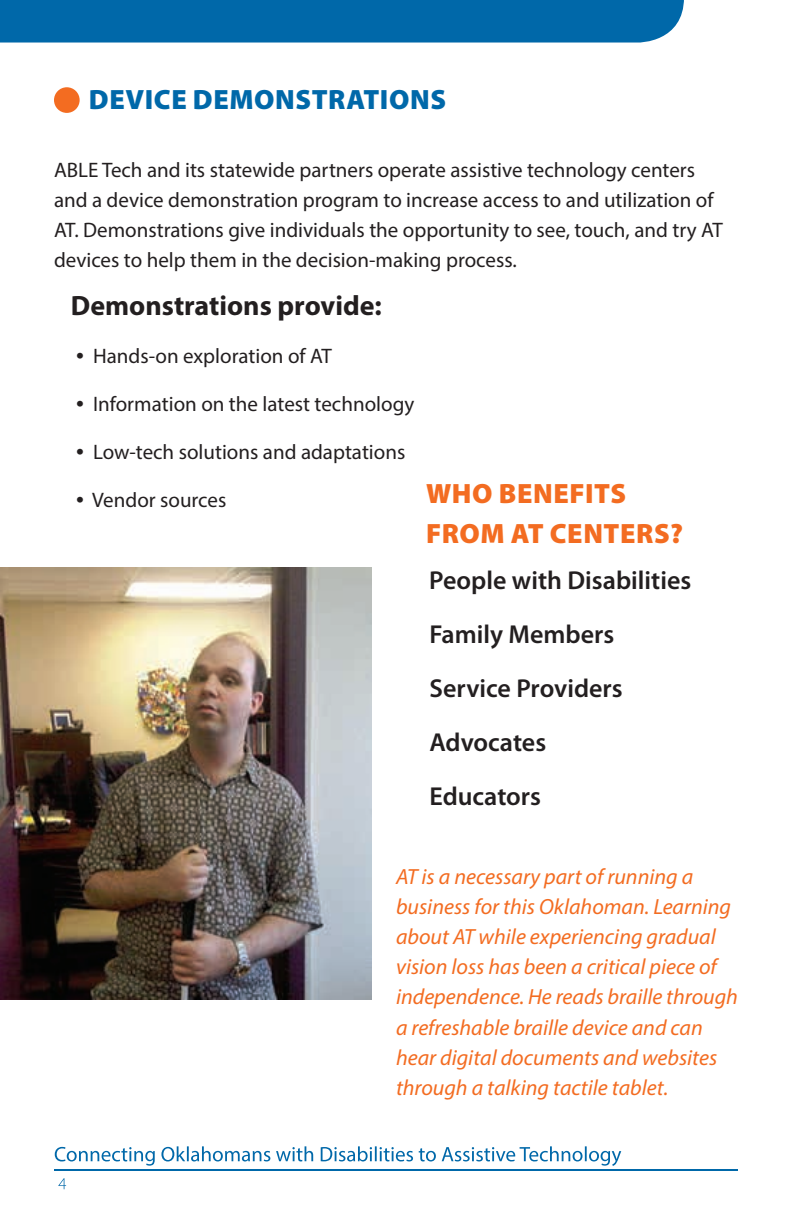
<style>
.page{position:relative;width:792px;height:1224px;background:#fff}
.page>*{position:absolute;margin:0;border:0;box-sizing:border-box;transform-origin:0 0}
.t1{font:900 28px/40px "Myriad Pro";letter-spacing:.02em;color:#f36c21}
.t2{font:700 28px "Myriad Pro";color:#231f20}
.t3{font:900 28px "Myriad Pro";letter-spacing:.02em;color:#0068a9}
.t4{font:600 26px/54px "Myriad Pro";color:#231f20}
.t5{font:italic 22px/30px "Myriad Pro";color:#f36c21}
.t6{font:21px/30px "Myriad Pro";color:#231f20}
.s1{font-size:28px}
</style>
<div class="page">
<div style="left:0;top:0;width:684px;height:43px;background:#0068a9"></div>
<hr style="left:54px;top:1169px;width:684px;height:2px;background:#0068a9">
<div style="left:54px;top:87px;width:26px;height:26px;background:#f36c21;border-radius:50%"></div>
<img style="left:0;top:567px;width:372px;height:432px">
<svg style="left:58px;top:1178px;width:8px;height:11px"></svg>
<svg style="left:55px;top:1146px;width:566px;height:20px"></svg>
<h1 class="t3" style="left:89px;top:81px;width:359px">DEVICE DEMONSTRATIONS</h1>
<p class="t6" style="left:54px;top:155px;width:670px">ABLE Tech and its statewide partners operate assistive technology centers and a device demonstration program to increase access to and utilization of AT. Demonstrations give individuals the opportunity to see, touch, and try AT devices to help them in the decision-making process.</p>
<h1 class="t2" style="left:71px;top:287px;width:312px">Demonstrations provide:</h1>
<p class="t6" style="left:76px;top:341px;width:257px"><span class="s1">•</span> Hands-on exploration of AT</p>
<p class="t6" style="left:76px;top:389px;width:340px"><span class="s1">•</span> Information on the latest technology</p>
<p class="t6" style="left:76px;top:437px;width:331px"><span class="s1">•</span> Low-tech solutions and adaptations</p>
<p class="t6" style="left:76px;top:485px;width:152px"><span class="s1">•</span> Vendor sources</p>
<h1 class="t1" style="left:426px;top:473px;width:258px">WHO BENEFITS<br>FROM AT CENTERS?</h1>
<p class="t4" style="left:429px;top:552px;width:263px">People with Disabilities<br>Family Members<br>Service Providers<br>Advocates<br>Educators</p>
<p class="t5" style="left:396px;top:862px;width:344px">AT is a necessary part of running a business for this Oklahoman. Learning about AT while experiencing gradual vision loss has been a critical piece of independence. He reads braille through a refreshable braille device and can hear digital documents and websites through a talking tactile tablet.</p>
</div>
